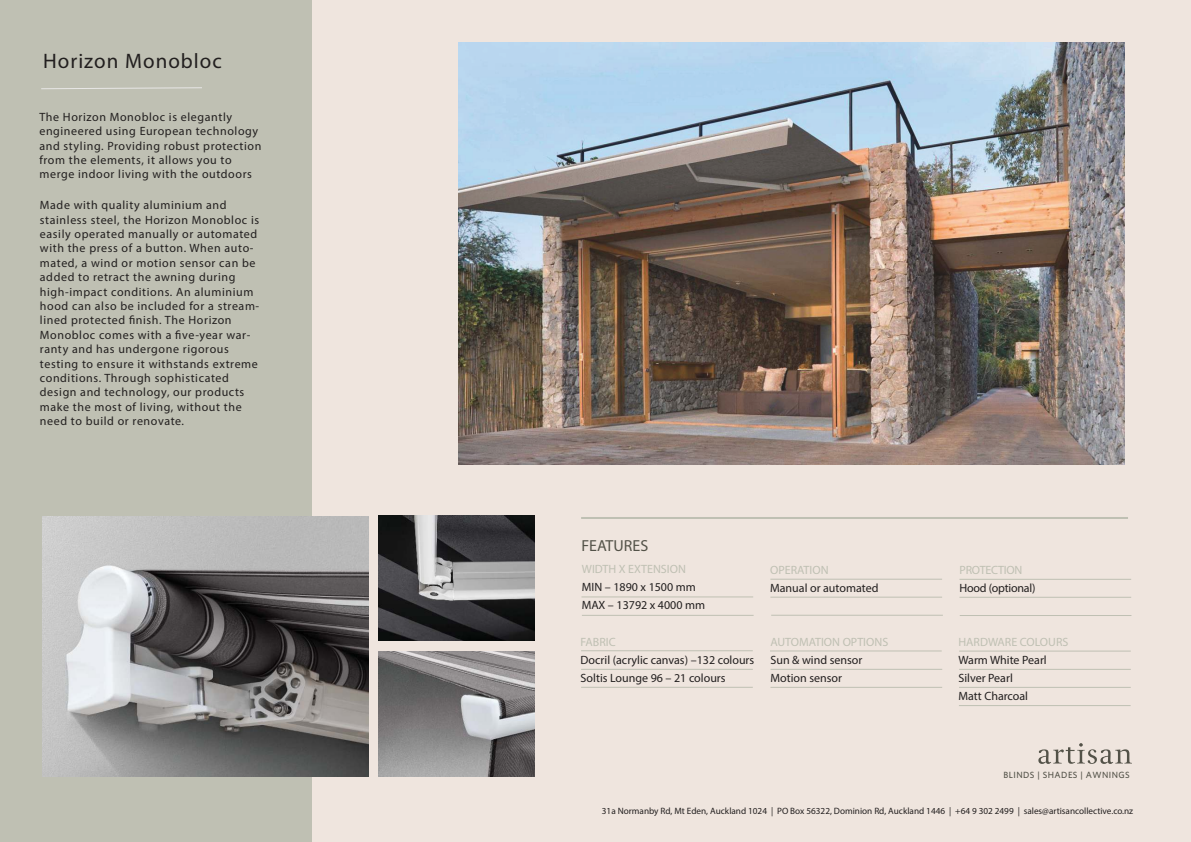
<style>
.page{position:relative;width:1191px;height:842px;background:#fff}
.page>*{position:absolute;margin:0;border:0;box-sizing:border-box;transform-origin:0 0}
.t1{font:21px "Myriad Pro";letter-spacing:.05em;color:#221f1f}
.t2{font:16px "Myriad Pro";color:#535248}
.t3{font:12px/14.4px "Myriad Pro";letter-spacing:.05em;color:#221f1f}
.t4{font:12px/18px "Myriad Pro";color:#221f1f}
.t5{font:12px "Myriad Pro";color:#bfc0b3}
.t6{font:12px "Myriad Pro";letter-spacing:-.02em;color:#221f1f}
.t7{font:12px "Myriad Pro";letter-spacing:-.02em;color:#bfc0b3}
.t8{font:9.2px "Myriad Pro";color:#221f1f}
.t9{font:500 9px "Whitney";letter-spacing:.05em;color:#535248}
</style>
<div class="page">
<div style="left:311px;top:0;width:880px;height:842px;background:#efe5de"></div>
<div style="left:0;top:0;width:311px;height:842px;background:#bfc0b3"></div>
<img style="left:378px;top:516px;width:156px;height:124px">
<img style="left:43px;top:516px;width:326px;height:260px">
<img style="left:378px;top:652px;width:156px;height:125px">
<img style="left:458px;top:43px;width:666px;height:421px">
<hr style="left:581px;top:597px;width:172px;height:1px;background:#bfc0b3">
<hr style="left:959px;top:597px;width:172px;height:1px;background:#bfc0b3">
<hr style="left:771px;top:615px;width:172px;height:1px;background:#bfc0b3">
<hr style="left:582px;top:615px;width:171px;height:1px;background:#bfc0b3">
<hr style="left:770px;top:597px;width:172px;height:1px;background:#bfc0b3">
<hr style="left:770px;top:669px;width:172px;height:1px;background:#bfc0b3">
<hr style="left:581px;top:669px;width:172px;height:1px;background:#bfc0b3">
<hr style="left:581px;top:687px;width:172px;height:1px;background:#bfc0b3">
<hr style="left:959px;top:615px;width:172px;height:1px;background:#bfc0b3">
<hr style="left:770px;top:687px;width:172px;height:1px;background:#bfc0b3">
<hr style="left:959px;top:669px;width:171px;height:1px;background:#bfc0b3">
<hr style="left:959px;top:687px;width:171px;height:1px;background:#bfc0b3">
<hr style="left:959px;top:705px;width:171px;height:1px;background:#bfc0b3">
<hr style="left:959px;top:579px;width:172px;height:1px;background:#bfc0b3">
<hr style="left:770px;top:579px;width:172px;height:1px;background:#bfc0b3">
<hr style="left:581px;top:650px;width:172px;height:1px;background:#bfc0b3">
<hr style="left:959px;top:651px;width:171px;height:1px;background:#bfc0b3">
<hr style="left:770px;top:651px;width:171px;height:1px;background:#bfc0b3">
<hr style="left:581px;top:517px;width:547px;height:2px;background:#bfc0b3">
<svg style="left:41px;top:87px;width:161px;height:3px"></svg>
<svg style="left:1038px;top:743px;width:94px;height:21px"></svg>
<h1 class="t1" style="left:43px;top:52px;width:180px">Horizon Monobloc</h1>
<p class="t3" style="left:39px;top:111px;width:223px">The Horizon Monobloc is elegantly engineered using European technology and styling. Providing robust protection from the elements, it allows you to merge indoor living with the outdoors</p>
<p class="t3" style="left:40px;top:199px;width:221px">Made with quality aluminium and stainless steel, the Horizon Monobloc is easily operated manually or automated with the press of a button. When auto&shy;mated, a wind or motion sensor can be added to retract the awning during high-impact conditions. An aluminium hood can also be included for a stream&shy;lined protected finish. The Horizon Monobloc comes with a five-year war&shy;ranty and has undergone rigorous testing to ensure it withstands extreme conditions. Through sophisticated design and technology, our products make the most of living, without the need to build or renovate.</p>
<h2 class="t2" style="left:581px;top:539px;width:68px">FEATURES</h2>
<p class="t5" style="left:582px;top:564px;width:106px">WIDTH X EXTENSION</p>
<p class="t4" style="left:582px;top:579px;width:125px">MIN – 1890 x 1500 mm<br>MAX – 13792 x 4000 mm</p>
<p class="t5" style="left:580px;top:637px;width:37px">FABRIC</p>
<p class="t4" style="left:580px;top:652px;width:175px">Docril (acrylic canvas) –132 colours<br>Soltis Lounge 96 – 21 colours</p>
<p class="t5" style="left:770px;top:565px;width:60px">OPERATION</p>
<p class="t4" style="left:770px;top:580px;width:110px">Manual or automated</p>
<p class="t5" style="left:770px;top:637px;width:119px">AUTOMATION OPTIONS</p>
<p class="t4" style="left:770px;top:652px;width:93px">Sun &amp; wind sensor<br>Motion sensor</p>
<p class="t7" style="left:959px;top:565px;width:64px">PROTECTION</p>
<p class="t6" style="left:959px;top:583px;width:77px">Hood (optional)</p>
<p class="t5" style="left:958px;top:637px;width:111px">HARDWARE COLOURS</p>
<p class="t4" style="left:958px;top:652px;width:90px">Warm White Pearl<br>Silver Pearl<br>Matt Charcoal</p>
<p class="t9" style="left:1003px;top:772px;width:128px">BLINDS | SHADES | AWNINGS</p>
<p class="t8" style="left:602px;top:807px;width:533px">31a Normanby Rd, Mt Eden, Auckland 1024 | PO Box 56322, Dominion Rd, Auckland 1446 | +64 9 302 2499 | sales@artisancollective.co.nz</p>
</div>
